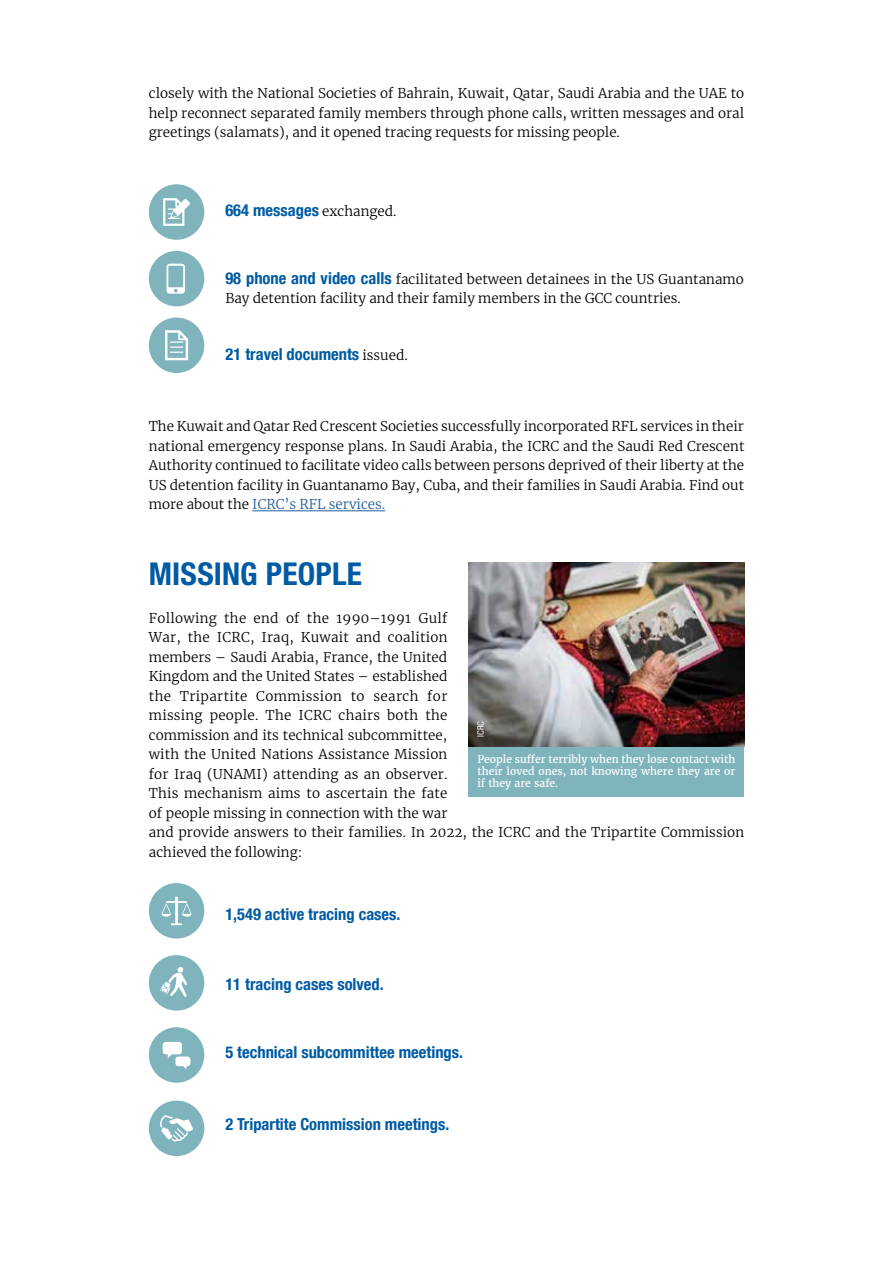
<style>
.page{position:relative;width:893px;height:1263px;background:#fff}
.page>*{position:absolute;margin:0;border:0;box-sizing:border-box;transform-origin:0 0}
.t1{font:700 condensed 31.5px "Helvetica Neue LT Std";letter-spacing:.005em;color:#005ba4}
.t2{font:700 condensed 16.5px "Helvetica Neue LT Com";color:#005ba4}
.t3{font:300 13.5px/19.5px "Merriweather";letter-spacing:.005em;color:#000}
.t4{font:10.5px/12px "Merriweather";color:#fff;text-align:justify}
.t5{font:condensed 9px "Helvetica Neue LT Std";color:#fff}
.s1{font-family:"Merriweather";font-weight:300;font-stretch:normal;font-size:13.5px;color:#000}
.s2{font-family:"Helvetica Neue LT Com";font-weight:700;font-stretch:condensed;font-size:16.5px;color:#005ba4}
.s3{color:#22599b}
</style>
<div class="page">
<div style="left:149px;top:883px;width:55px;height:55px;background:#80b4bd;border-radius:50%"></div>
<svg style="left:162px;top:897px;width:30px;height:28px"></svg>
<div style="left:149px;top:955px;width:55px;height:56px;background:#80b4bd;border-radius:50%"></div>
<svg style="left:160px;top:967px;width:27px;height:30px"></svg>
<div style="left:149px;top:1027px;width:55px;height:56px;background:#80b4bd;border-radius:50%"></div>
<svg style="left:163px;top:1042px;width:27px;height:27px"></svg>
<div style="left:149px;top:1100px;width:55px;height:56px;background:#80b4bd;border-radius:50%"></div>
<svg style="left:160px;top:1115px;width:33px;height:26px"></svg>
<img style="left:469px;top:563px;width:275px;height:183px">
<div style="left:469px;top:747px;width:275px;height:50px;background:#80b4bd"></div>
<hr style="left:252px;top:510px;width:133px;height:1px;background:#22599b">
<div style="left:149px;top:317px;width:55px;height:56px;background:#80b4bd;border-radius:50%"></div>
<svg style="left:165px;top:330px;width:23px;height:30px"></svg>
<div style="left:149px;top:251px;width:55px;height:55px;background:#80b4bd;border-radius:50%"></div>
<svg style="left:167px;top:264px;width:18px;height:30px"></svg>
<div style="left:149px;top:184px;width:55px;height:56px;background:#80b4bd;border-radius:50%"></div>
<svg style="left:163px;top:198px;width:27px;height:28px"></svg>
<p class="t3" style="left:149px;top:83px;width:597px;text-align:justify">closely with the National Societies of Bahrain, Kuwait, Qatar, Saudi Arabia and the UAE to help reconnect separated family members through phone calls, written messages and oral greetings (salamats), and it opened tracing requests for missing people.</p>
<p class="t2" style="left:225px;top:200px;width:173px">664 messages <span class="s1">exchanged.</span></p>
<p class="t3" style="left:225px;top:269px;width:520px"><span class="s2">98 phone and video calls</span> facilitated between detainees in the US Guantanamo<br>Bay detention facility and their family members in the GCC countries.</p>
<p class="t2" style="left:226px;top:344px;width:184px">21 travel documents <span class="s1">issued.</span></p>
<p class="t3" style="left:149px;top:416px;width:597px;text-align:justify">The Kuwait and Qatar Red Crescent Societies successfully incorporated RFL services in their national emergency response plans. In Saudi Arabia, the ICRC and the Saudi Red Crescent Authority continued to facilitate video calls between persons deprived of their liberty at the US detention facility in Guantanamo Bay, Cuba, and their families in Saudi Arabia. Find out more about the <span class="s3">ICRC’s RFL services.</span></p>
<h1 class="t1" style="left:149px;top:555px;width:215px">MISSING PEOPLE</h1>
<p class="t3" style="left:149px;top:608px;width:597px">Following the end of the 1990–1991 Gulf<br>War, the ICRC, Iraq, Kuwait and coalition<br>members – Saudi Arabia, France, the United<br>Kingdom and the United States – established<br>the Tripartite Commission to search for<br>missing people. The ICRC chairs both the<br>commission and its technical subcommittee,<br>with the United Nations Assistance Mission<br>for Iraq (UNAMI) attending as an observer.<br>This mechanism aims to ascertain the fate<br>of people missing in connection with the war<br>and provide answers to their families. In 2022, the ICRC and the Tripartite Commission achieved the following:</p>
<p class="t5" style="left:475px;top:737px;width:17px;rotate:-90deg">ICRC</p>
<p class="t4" style="left:477px;top:754px;width:259px">People suffer terribly when they lose contact with their loved ones, not knowing where they are or if they are safe.</p>
<p class="t2" style="left:225px;top:904px;width:177px">1,549 active tracing cases.</p>
<p class="t2" style="left:225px;top:975px;width:160px">11 tracing cases solved.</p>
<p class="t2" style="left:225px;top:1042px;width:239px">5 technical subcommittee meetings.</p>
<p class="t2" style="left:225px;top:1115px;width:225px">2 Tripartite Commission meetings.</p>
</div>
